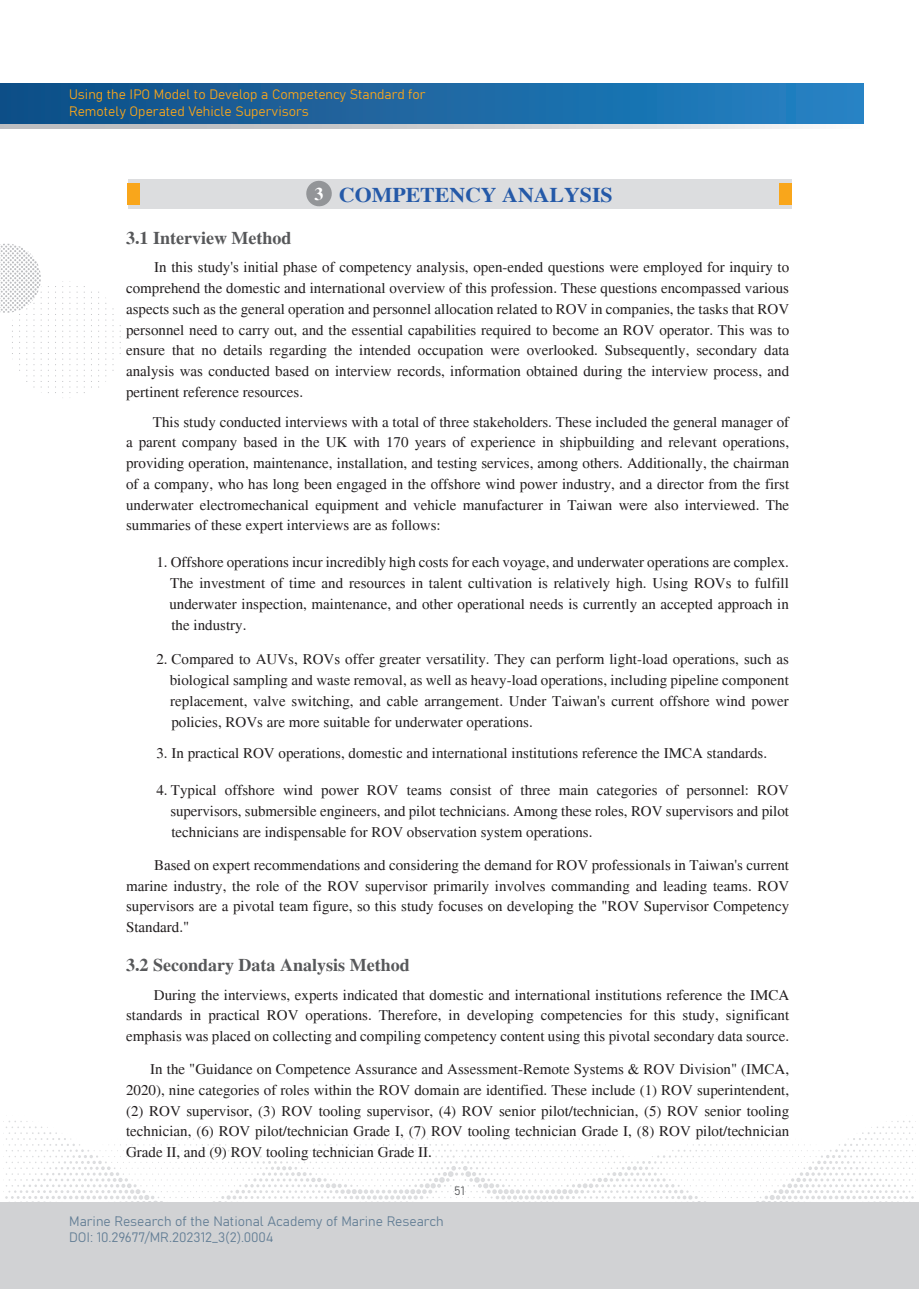
<style>
.page{position:relative;width:919px;height:1289px;background:#fff}
.page>*{position:absolute;margin:0;border:0;box-sizing:border-box;transform-origin:0 0}
.t1{font:700 21px "Times";color:#2459a8;scale:1.04 1}
.t2{font:700 18px "Times";color:#57585a}
.t3{font:15px/20.7px "Times";color:#231f20;text-align:justify}
.t4{font:13.5px/16.2px "Bahnschrift";color:#637e95}
.t5{font:13.5px/16.2px "Bahnschrift";color:#f9a61b}
.t6{font:12px "Bahnschrift";color:#57585a}
.s1{font-size:18px;color:#fff}
</style>
<div class="page">
<svg style="left:3px;top:1120px;width:913px;height:82px"></svg>
<svg style="left:112px;top:308px;width:1px;height:63px"></svg>
<svg style="left:105px;top:297px;width:1px;height:85px"></svg>
<svg style="left:98px;top:291px;width:1px;height:96px"></svg>
<svg style="left:91px;top:291px;width:1px;height:96px"></svg>
<svg style="left:84px;top:286px;width:1px;height:107px"></svg>
<svg style="left:77px;top:286px;width:1px;height:107px"></svg>
<svg style="left:69px;top:281px;width:1px;height:117px"></svg>
<svg style="left:62px;top:281px;width:1px;height:117px"></svg>
<svg style="left:55px;top:286px;width:1px;height:107px"></svg>
<svg style="left:48px;top:286px;width:1px;height:107px"></svg>
<svg style="left:0;top:244px;width:42px;height:149px"></svg>
<div style="left:0;top:1202px;width:918px;height:86px;background:#d1d2d4"></div>
<svg style="left:0;top:124px;width:809px;height:4px;background:#cecfd1"></svg>
<div style="left:0;top:83px;width:863px;height:41px;background:linear-gradient(to right,#114e85,#2582c3)"></div>
<div style="left:128px;top:179px;width:663px;height:29px;background:#dcdddf"></div>
<div style="left:128px;top:183px;width:12px;height:21px;background:#f9a61b"></div>
<div style="left:778px;top:183px;width:13px;height:21px;background:#f9a61b"></div>
<svg style="left:306px;top:180px;width:26px;height:27px"></svg>
<p class="t5" style="left:69px;top:86px;width:358px">Using the IPO Model to Develop a Competency Standard for<br>Remotely Operated Vehicle Supervisors</p>
<p class="t2" style="left:126px;top:227px;width:167px">3.1 Interview Method</p>
<h1 class="t1" style="left:314px;top:182px;width:288px"><span class="s1">3</span> COMPETENCY ANALYSIS</h1>
<p class="t3" style="left:126px;top:257px;width:664px;text-indent:28px">In this study's initial phase of competency analysis, open-ended questions were employed for inquiry to comprehend the domestic and international overview of this profession. These questions encompassed various aspects such as the general operation and personnel allocation related to ROV in companies, the tasks that ROV personnel need to carry out, and the essential capabilities required to become an ROV operator. This was to ensure that no details regarding the intended occupation were overlooked. Subsequently, secondary data analysis was conducted based on interview records, information obtained during the interview process, and pertinent reference resources.</p>
<p class="t3" style="left:126px;top:411px;width:664px;text-indent:27px">This study conducted interviews with a total of three stakeholders. These included the general manager of a parent company based in the UK with 170 years of experience in shipbuilding and relevant operations, providing operation, maintenance, installation, and testing services, among others. Additionally, the chairman of a company, who has long been engaged in the offshore wind power industry, and a director from the first underwater electromechanical equipment and vehicle manufacturer in Taiwan were also interviewed. The summaries of these expert interviews are as follows:</p>
<p class="t3" style="left:169px;top:551px;width:621px;text-indent:-13px">1. Offshore operations incur incredibly high costs for each voyage, and underwater operations are complex.<br>The investment of time and resources in talent cultivation is relatively high. Using ROVs to fulfill underwater inspection, maintenance, and other operational needs is currently an accepted approach in the industry.</p>
<p class="t3" style="left:170px;top:648px;width:620px;text-indent:-13px">2. Compared to AUVs, ROVs offer greater versatility. They can perform light-load operations, such as biological sampling and waste removal, as well as heavy-load operations, including pipeline component replacement, valve switching, and cable arrangement. Under Taiwan's current offshore wind power policies, ROVs are more suitable for underwater operations.</p>
<p class="t3" style="left:156px;top:743px;width:612px">3. In practical ROV operations, domestic and international institutions reference the IMCA standards.</p>
<p class="t3" style="left:170px;top:780px;width:620px;text-indent:-14px">4. Typical offshore wind power ROV teams consist of three main categories of personnel: ROV supervisors, submersible engineers, and pilot technicians. Among these roles, ROV supervisors and pilot technicians are indispensable for ROV observation system operations.</p>
<p class="t3" style="left:126px;top:854px;width:664px;text-indent:28px">Based on expert recommendations and considering the demand for ROV professionals in Taiwan's current marine industry, the role of the ROV supervisor primarily involves commanding and leading teams. ROV supervisors are a pivotal team figure, so this study focuses on developing the "ROV Supervisor Competency Standard."</p>
<p class="t2" style="left:126px;top:954px;width:285px">3.2 Secondary Data Analysis Method</p>
<p class="t3" style="left:126px;top:984px;width:664px;text-indent:28px">During the interviews, experts indicated that domestic and international institutions reference the IMCA standards in practical ROV operations. Therefore, in developing competencies for this study, significant emphasis was placed on collecting and compiling competency content using this pivotal secondary data source.</p>
<p class="t3" style="left:126px;top:1058px;width:664px;text-indent:24px">In the "Guidance on Competence Assurance and Assessment-Remote Systems &amp; ROV Division" (IMCA, 2020), nine categories of roles within the ROV domain are identified. These include (1) ROV superintendent, (2) ROV supervisor, (3) ROV tooling supervisor, (4) ROV senior pilot/technician, (5) ROV senior tooling technician, (6) ROV pilot/technician Grade I, (7) ROV tooling technician Grade I, (8) ROV pilot/technician Grade II, and (9) ROV tooling technician Grade II.</p>
<p class="t4" style="left:69px;top:1212px;width:376px">Marine Research of the National Academy of Marine Research<br>DOI: 10.29677/MR.202312_3(2).0004</p>
<p class="t6" style="left:454px;top:1181px;width:12px">51</p>
</div>
